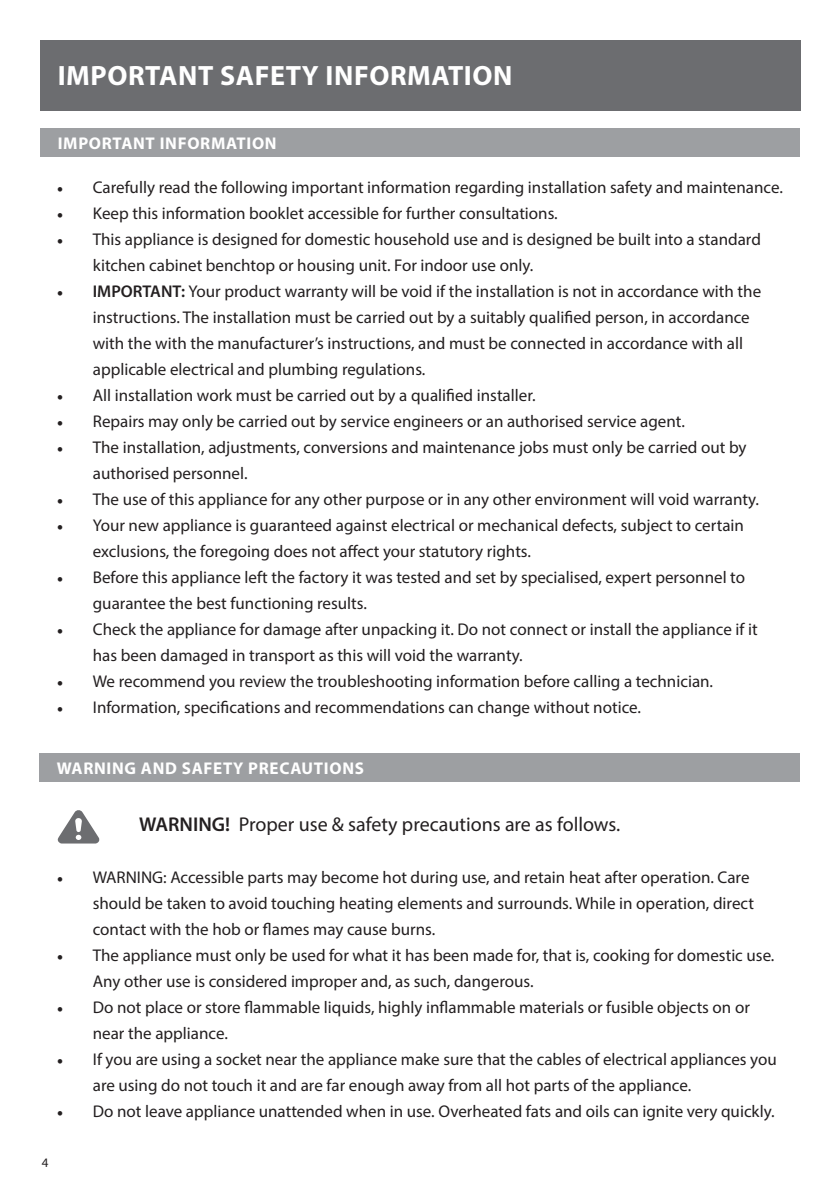
<style>
.page{position:relative;width:840px;height:1191px;background:#fff}
.page>*{position:absolute;margin:0;border:0;box-sizing:border-box;transform-origin:0 0}
.t1{font:700 28px "Myriad Pro";letter-spacing:.02em;color:#fff}
.t2{font:20px "Myriad Pro";color:#231f20}
.t3{font:17px/26px "Myriad Pro";color:#231f20}
.t4{font:700 17px "Myriad Pro";letter-spacing:.04em;color:#fff}
.t5{font:13px "Myriad Pro";color:#231f20}
.s1{font-family:"Minion Pro"}
.s2{font-weight:600}
</style>
<div class="page">
<div style="left:41px;top:40px;width:759px;height:71px;background:#6c6d70"></div>
<div style="left:41px;top:128px;width:758px;height:29px;background:#9d9fa2"></div>
<div style="left:40px;top:753px;width:759px;height:29px;background:#9d9fa2"></div>
<svg style="left:58px;top:810px;width:42px;height:33px"></svg>
<p class="t1" style="left:58px;top:57px;width:456px">IMPORTANT SAFETY INFORMATION</p>
<p class="t4" style="left:58px;top:132px;width:220px">IMPORTANT INFORMATION</p>
<p class="t3" style="left:57px;top:174px;width:727px"><span class="s1">•</span> Carefully read the following important information regarding installation safety and maintenance.</p>
<p class="t3" style="left:57px;top:200px;width:502px"><span class="s1">•</span> Keep this information booklet accessible for further consultations.</p>
<p class="t3" style="left:93px;top:226px;width:669px;text-indent:-36px"><span class="s1">•</span> This appliance is designed for domestic household use and is designed be built into a standard kitchen cabinet benchtop or housing unit. For indoor use only.</p>
<p class="t3" style="left:93px;top:278px;width:669px;text-indent:-36px"><span class="s1">•</span> <span class="s2">IMPORTANT:</span> Your product warranty will be void if the installation is not in accordance with the instructions. The installation must be carried out by a suitably qualified person, in accordance with the with the manufacturer’s instructions, and must be connected in accordance with all applicable electrical and plumbing regulations.</p>
<p class="t3" style="left:57px;top:382px;width:480px"><span class="s1">•</span> All installation work must be carried out by a qualified installer.</p>
<p class="t3" style="left:57px;top:408px;width:629px"><span class="s1">•</span> Repairs may only be carried out by service engineers or an authorised service agent.</p>
<p class="t3" style="left:93px;top:434px;width:655px;text-indent:-36px"><span class="s1">•</span> The installation, adjustments, conversions and maintenance jobs must only be carried out by authorised personnel.</p>
<p class="t3" style="left:57px;top:486px;width:703px"><span class="s1">•</span> The use of this appliance for any other purpose or in any other environment will void warranty.</p>
<p class="t3" style="left:93px;top:512px;width:652px;text-indent:-36px"><span class="s1">•</span> Your new appliance is guaranteed against electrical or mechanical defects, subject to certain exclusions, the foregoing does not affect your statutory rights.</p>
<p class="t3" style="left:93px;top:564px;width:653px;text-indent:-36px"><span class="s1">•</span> Before this appliance left the factory it was tested and set by specialised, expert personnel to guarantee the best functioning results.</p>
<p class="t3" style="left:93px;top:616px;width:666px;text-indent:-36px"><span class="s1">•</span> Check the appliance for damage after unpacking it. Do not connect or install the appliance if it has been damaged in transport as this will void the warranty.</p>
<p class="t3" style="left:57px;top:668px;width:657px"><span class="s1">•</span> We recommend you review the troubleshooting information before calling a technician.</p>
<p class="t3" style="left:57px;top:694px;width:585px"><span class="s1">•</span> Information, specifications and recommendations can change without notice.</p>
<p class="t4" style="left:57px;top:757px;width:308px">WARNING AND SAFETY PRECAUTIONS</p>
<p class="t2" style="left:139px;top:811px;width:482px"><span class="s2">WARNING!</span> Proper use &amp; safety precautions are as follows.</p>
<p class="t3" style="left:93px;top:864px;width:662px;text-indent:-36px"><span class="s1">•</span> WARNING: Accessible parts may become hot during use, and retain heat after operation. Care should be taken to avoid touching heating elements and surrounds. While in operation, direct contact with the hob or flames may cause burns.</p>
<p class="t3" style="left:93px;top:942px;width:682px;text-indent:-36px"><span class="s1">•</span> The appliance must only be used for what it has been made for, that is, cooking for domestic use.<br>Any other use is considered improper and, as such, dangerous.</p>
<p class="t3" style="left:93px;top:994px;width:658px;text-indent:-36px"><span class="s1">•</span> Do not place or store flammable liquids, highly inflammable materials or fusible objects on or near the appliance.</p>
<p class="t3" style="left:93px;top:1046px;width:685px;text-indent:-36px"><span class="s1">•</span> If you are using a socket near the appliance make sure that the cables of electrical appliances you are using do not touch it and are far enough away from all hot parts of the appliance.</p>
<p class="t3" style="left:57px;top:1098px;width:719px"><span class="s1">•</span> Do not leave appliance unattended when in use. Overheated fats and oils can ignite very quickly.</p>
<p class="t5" style="left:42px;top:1154px;width:8px">4</p>
</div>
